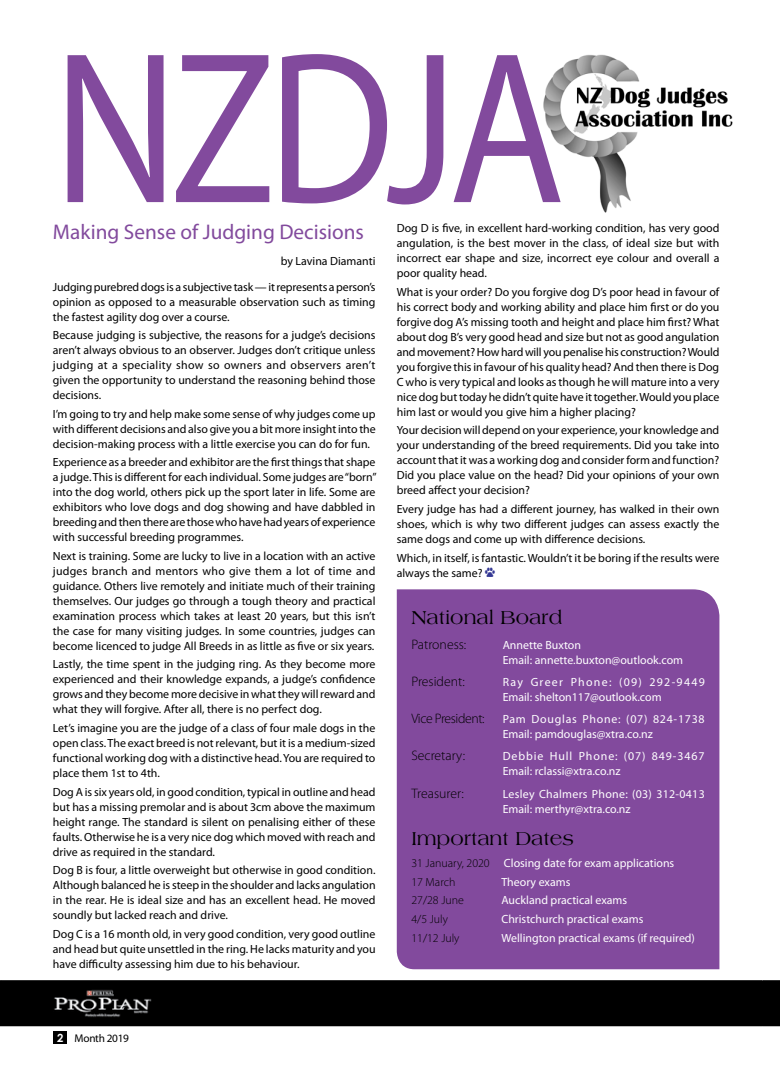
<style>
.page{position:relative;width:780px;height:1088px;background:#fff}
.page>*{position:absolute;margin:0;border:0;box-sizing:border-box;transform-origin:0 0}
.t1{font:217.88px "Myriad Pro";letter-spacing:-.04em;color:#824a9d;scale:.87 1}
.t2{font:21.25px "Myriad Pro";color:#824a9d}
.t3{font:20px "Americana";color:#000}
.t4{font:300 13.75px "Myriad Pro";color:#000}
.t5{font:300 13.75px "Myriad Pro";letter-spacing:-.03em;color:#000}
.t6{font:11.88px/15px "Myriad Pro";color:#000;text-align:justify}
.t7{font:11.88px/15px "Myriad Pro";color:#fff}
.t8{font:11.88px/15px "Myriad Pro";letter-spacing:.025em;color:#fff}
.t9{font:11.88px/15px "Myriad Pro";letter-spacing:.08em;color:#fff}
.t10{font:300 11.88px "Myriad Pro";color:#000}
.t11{font:11.25px "Myriad Pro";letter-spacing:-.025em;color:#000}
.s1{font-family:"Animal Tracks";color:#343894}
.s2{font-weight:300;color:#000}
.s3{font-family:"Century Gothic";font-weight:700;color:#fff}
</style>
<div class="page">
<svg style="left:762px;top:980px;width:18px;height:46px"></svg>
<div style="left:1px;top:981px;width:760px;height:44px;background:#000"></div>
<div style="left:0;top:980px;width:762px;height:46px;border:1px solid #000"></div>
<img style="left:54px;top:990px;width:98px;height:27px">
<img style="left:543px;top:54px;width:190px;height:159px">
<div style="left:53px;top:1031px;width:14px;height:13px;background:#000"></div>
<div style="left:397px;top:589px;width:322px;height:380px;background:#824a9d"></div>
<h1 class="t1" style="left:53px;top:-5px;width:589px">NZDJA</h1>
<h2 class="t2" style="left:53px;top:219px;width:313px">Making Sense of Judging Decisions</h2>
<p class="t6" style="left:53px;top:248px;width:324px;line-height:25.6px;text-align:right">by Lavina Diamanti<br>Judging purebred dogs is a subjective task — it represents a person’s</p>
<p class="t6" style="left:53px;top:294px;width:324px">opinion as opposed to a measurable observation such as timing the fastest agility dog over a course.</p>
<p class="t6" style="left:53px;top:327px;width:324px">Because judging is subjective, the reasons for a judge’s decisions aren’t always obvious to an observer. Judges don’t critique unless judging at a speciality show so owners and observers aren’t given the opportunity to understand the reasoning behind those decisions.</p>
<p class="t6" style="left:53px;top:406px;width:324px">I’m going to try and help make some sense of why judges come up with different decisions and also give you a bit more insight into the decision-making process with a little exercise you can do for fun.</p>
<p class="t6" style="left:53px;top:455px;width:325px">Experience as a breeder and exhibitor are the first things that shape a judge. This is different for each individual. Some judges are “born” into the dog world, others pick up the sport later in life. Some are exhibitors who love dogs and dog showing and have dabbled in breeding and then there are those who have had years of experience with successful breeding programmes.</p>
<p class="t6" style="left:53px;top:548px;width:324px">Next is training. Some are lucky to live in a location with an active judges branch and mentors who give them a lot of time and guidance. Others live remotely and initiate much of their training themselves. Our judges go through a tough theory and practical examination process which takes at least 20 years, but this isn’t the case for many visiting judges. In some countries, judges can become licenced to judge All Breeds in as little as five or six years.</p>
<p class="t6" style="left:53px;top:657px;width:324px">Lastly, the time spent in the judging ring. As they become more experienced and their knowledge expands, a judge’s confidence grows and they become more decisive in what they will reward and what they will forgive. After all, there is no perfect dog.</p>
<p class="t6" style="left:53px;top:720px;width:324px">Let’s imagine you are the judge of a class of four male dogs in the open class. The exact breed is not relevant, but it is a medium-sized functional working dog with a distinctive head. You are required to place them 1st to 4th.</p>
<p class="t6" style="left:53px;top:784px;width:324px">Dog A is six years old, in good condition, typical in outline and head but has a missing premolar and is about 3cm above the maximum height range. The standard is silent on penalising either of these faults. Otherwise he is a very nice dog which moved with reach and drive as required in the standard.</p>
<p class="t6" style="left:53px;top:862px;width:324px">Dog B is four, a little overweight but otherwise in good condition.<br>Although balanced he is steep in the shoulder and lacks angulation in the rear. He is ideal size and has an excellent head. He moved soundly but lacked reach and drive.</p>
<p class="t6" style="left:53px;top:926px;width:324px">Dog C is a 16 month old, in very good condition, very good outline and head but quite unsettled in the ring. He lacks maturity and you have difficulty assessing him due to his behaviour.</p>
<p class="t6" style="left:397px;top:221px;width:324px">Dog D is five, in excellent hard-working condition, has very good angulation, is the best mover in the class, of ideal size but with incorrect ear shape and size, incorrect eye colour and overall a poor quality head.</p>
<p class="t6" style="left:397px;top:284px;width:324px">What is your order? Do you forgive dog D’s poor head in favour of his correct body and working ability and place him first or do you forgive dog A’s missing tooth and height and place him first? What about dog B’s very good head and size but not as good angulation and movement? How hard will you penalise his construction? Would you forgive this in favour of his quality head? And then there is Dog C who is very typical and looks as though he will mature into a very nice dog but today he didn’t quite have it together. Would you place him last or would you give him a higher placing?</p>
<p class="t6" style="left:397px;top:423px;width:324px">Your decision will depend on your experience, your knowledge and your understanding of the breed requirements. Did you take into account that it was a working dog and consider form and function?<br>Did you place value on the head? Did your opinions of your own breed affect your decision?</p>
<p class="t6" style="left:397px;top:501px;width:324px">Every judge has had a different journey, has walked in their own shoes, which is why two different judges can assess exactly the same dogs and come up with difference decisions.</p>
<p class="t6" style="left:397px;top:550px;width:324px">Which, in itself, is fantastic. Wouldn’t it be boring if the results were always the same? <span class="s1">U</span></p>
<h3 class="t3" style="left:411px;top:606px;width:152px">National Board</h3>
<p class="t4" style="left:411px;top:636px;width:56px">Patroness:</p>
<p class="t7" style="left:502px;top:637px;width:182px">Annette Buxton<br>Email: annette.buxton@outlook.com</p>
<p class="t4" style="left:411px;top:673px;width:55px">President:</p>
<p class="t7" style="left:502px;top:674px;width:204px">Ray Greer Phone: (09) 292-9449<br>Email: shelton117@outlook.com</p>
<p class="t5" style="left:411px;top:710px;width:75px">Vice President:</p>
<p class="t8" style="left:502px;top:712px;width:203px">Pam Douglas Phone: (07) 824-1738<br>Email: pamdouglas@xtra.co.nz</p>
<p class="t4" style="left:411px;top:747px;width:55px">Secretary:</p>
<p class="t9" style="left:502px;top:749px;width:203px">Debbie Hull Phone: (07) 849-3467<br>Email: rclassi@xtra.co.nz</p>
<p class="t4" style="left:411px;top:785px;width:54px">Treasurer:</p>
<p class="t8" style="left:502px;top:786px;width:203px">Lesley Chalmers Phone: (03) 312-0413<br>Email: merthyr@xtra.co.nz</p>
<h3 class="t3" style="left:411px;top:827px;width:164px">Important Dates</h3>
<p class="t7" style="left:411px;top:854px;width:264px;line-height:18.5px"><span class="s2">31 January, 2020</span> Closing date for exam applications<br><span class="s2">17 March</span></p>
<p class="t7" style="left:501px;top:874px;width:70px">Theory exams</p>
<p class="t10" style="left:411px;top:893px;width:54px">27/28 June</p>
<p class="t7" style="left:501px;top:893px;width:127px">Auckland practical exams</p>
<p class="t10" style="left:411px;top:912px;width:38px">4/5 July</p>
<p class="t7" style="left:501px;top:911px;width:143px">Christchurch practical exams</p>
<p class="t10" style="left:411px;top:930px;width:50px">11/12 July</p>
<p class="t7" style="left:501px;top:930px;width:195px">Wellington practical exams (if required)</p>
<p class="t11" style="left:57px;top:1031px;width:73px"><span class="s3">2</span> Month 2019</p>
</div>
